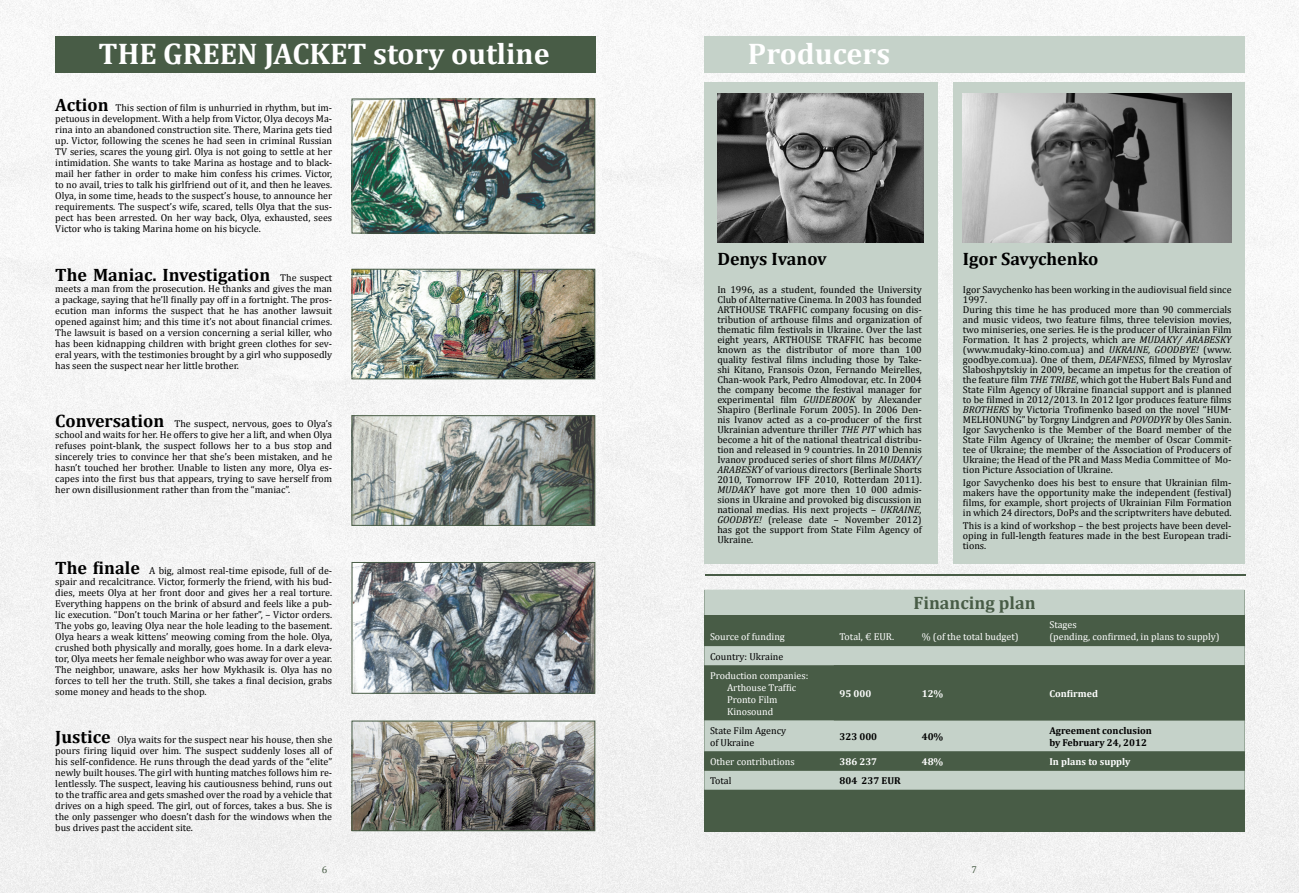
<style>
.page{position:relative;width:1299px;height:893px;background:#fff}
.page>*{position:absolute;margin:0;border:0;box-sizing:border-box;transform-origin:0 0}
.t1{font:700 30px "Cambria";color:#fff}
.t2{font:700 18px "Cambria";color:#000}
.t3{font:700 18px "Cambria";color:#485c46}
.t4{font:10px/10px "Cambria";color:#000;text-align:justify}
.t5{font:10px/12px "Cambria";color:#fff}
.t6{font:700 10px/12px "Cambria";color:#000}
.t7{font:700 10px "Cambria";color:#fff}
.t8{font:italic 10px "Cambria";color:#000}
.t9{font:10px "Cambria";color:#485c46}
.s1{font-weight:700;font-size:18px}
.s2{font-weight:400;font-size:10px}
.s3{font-style:italic}
</style>
<div class="page">
<div style="left:0;top:0;width:602px;height:893px;background:#f5f5f5"></div>
<div style="left:602px;top:0;width:696px;height:893px;background:#f4f4f4"></div>
<div style="left:55px;top:36px;width:540px;height:36px;background:#485c46"></div>
<img style="left:353px;top:101px;width:240px;height:130px">
<div style="left:351px;top:99px;width:244px;height:134px;border:1px solid #485c46"></div>
<img style="left:353px;top:271px;width:240px;height:106px">
<div style="left:351px;top:269px;width:244px;height:110px;border:1px solid #485c46"></div>
<img style="left:353px;top:417px;width:240px;height:107px">
<div style="left:351px;top:415px;width:244px;height:111px;border:1px solid #485c46"></div>
<img style="left:353px;top:564px;width:240px;height:128px">
<div style="left:351px;top:562px;width:244px;height:132px;border:1px solid #485c46"></div>
<img style="left:353px;top:723px;width:240px;height:106px">
<div style="left:351px;top:721px;width:244px;height:110px;border:1px solid #485c46"></div>
<div style="left:704px;top:36px;width:540px;height:36px;background:#c5d2c9"></div>
<div style="left:704px;top:590px;width:540px;height:241px;background:#485c46"></div>
<svg style="left:704px;top:590px;width:540px;height:200px;fill:#c5d2c9"></svg>
<svg style="left:704px;top:665px;width:540px;height:106px"></svg>
<div style="left:704px;top:82px;width:233px;height:481px;background:#c5d2c9"></div>
<img style="left:717px;top:94px;width:206px;height:149px">
<div style="left:952px;top:82px;width:292px;height:481px;background:#c5d2c9"></div>
<img style="left:962px;top:94px;width:269px;height:149px">
<hr style="left:705px;top:574px;width:540px;height:1px;background:#485c46">
<h1 class="t1" style="left:98px;top:36px;width:452px">THE GREEN JACKET story outline</h1>
<p class="t4" style="left:55px;top:102px;width:278px;line-height:11px"><span class="s1">Action</span> This section of film is unhurried in rhythm, but im&shy;petuous in development. With a help from Victor, Olya decoys Ma&shy;rina into an abandoned construction site. There, Marina gets tied up. Victor, following the scenes he had seen in criminal Russian TV series, scares the young girl. Olya is not going to settle at her intimidation. She wants to take Marina as hostage and to black&shy;mail her father in order to make him confess his crimes. Victor, to no avail, tries to talk his girlfriend out of it, and then he leaves.<br>Olya, in some time, heads to the suspect’s house, to announce her requirements. The suspect’s wife, scared, tells Olya that the sus&shy;pect has been arrested. On her way back, Olya, exhausted, sees Victor who is taking Marina home on his bicycle.</p>
<h2 class="t2" style="left:55px;top:264px;width:278px">The Maniac. Investigation <span class="s2">The suspect</span></h2>
<p class="t4" style="left:55px;top:283px;width:278px;line-height:11px">meets a man from the prosecution. He thanks and gives the man a package, saying that he’ll finally pay off in a fortnight. The pros&shy;ecution man informs the suspect that he has another lawsuit opened against him; and this time it’s not about financial crimes.<br>The lawsuit is based on a version concerning a serial killer, who has been kidnapping children with bright green clothes for sev&shy;eral years, with the testimonies brought by a girl who supposedly has seen the suspect near her little brother.</p>
<p class="t4" style="left:55px;top:418px;width:278px;line-height:11px"><span class="s1">Conversation</span> The suspect, nervous, goes to Olya’s school and waits for her. He offers to give her a lift, and when Olya refuses point-blank, the suspect follows her to a bus stop and sincerely tries to convince her that she’s been mistaken, and he hasn’t touched her brother. Unable to listen any more, Olya es&shy;capes into the first bus that appears, trying to save herself from her own disillusionment rather than from the “maniac”.</p>
<p class="t4" style="left:55px;top:565px;width:278px;line-height:11px"><span class="s1">The finale</span> A big, almost real-time episode, full of de&shy;spair and recalcitrance. Victor, formerly the friend, with his bud&shy;dies, meets Olya at her front door and gives her a real torture.<br>Everything happens on the brink of absurd and feels like a pub&shy;lic execution. “Don’t touch Marina or her father”, – Victor orders.<br>The yobs go, leaving Olya near the hole leading to the basement.<br>Olya hears a weak kittens’ meowing coming from the hole. Olya, crushed both physically and morally, goes home. In a dark eleva&shy;tor, Olya meets her female neighbor who was away for over a year.<br>The neighbor, unaware, asks her how Mykhasik is. Olya has no forces to tell her the truth. Still, she takes a final decision, grabs some money and heads to the shop.</p>
<p class="t4" style="left:55px;top:734px;width:278px;line-height:11px"><span class="s1">Justice</span> Olya waits for the suspect near his house, then she pours firing liquid over him. The suspect suddenly loses all of his self-confidence. He runs through the dead yards of the “elite” newly built houses. The girl with hunting matches follows him re&shy;lentlessly. The suspect, leaving his cautiousness behind, runs out to the traffic area and gets smashed over the road by a vehicle that drives on a high speed. The girl, out of forces, takes a bus. She is the only passenger who doesn’t dash for the windows when the bus drives past the accident site.</p>
<h1 class="t1" style="left:748px;top:36px;width:144px">Producers</h1>
<h2 class="t2" style="left:717px;top:248px;width:111px">Denys Ivanov</h2>
<p class="t4" style="left:717px;top:284px;width:206px">In 1996, as a student, founded the University Club of Alternative Cinema. In 2003 has founded ARTHOUSE TRAFFIC company focusing on dis&shy;tribution of arthouse films and organization of thematic film festivals in Ukraine. Over the last eight years, ARTHOUSE TRAFFIC has become known as the distributor of more than 100 quality festival films including those by Take&shy;shi Kitano, Fransois Ozon, Fernando Meirelles, Chan-wook Park, Pedro Almodovar, etc. In 2004 the company become the festival manager for experimental film <span class="s3">GUIDEBOOK</span></p>
<p class="t4" style="left:717px;top:394px;width:206px;text-indent:144px">by Alexander Shapiro (Berlinale Forum 2005). In 2006 Den&shy;nis Ivanov acted as a co-producer of the first Ukrainian adventure thriller <span class="s3">THE PIT</span> which has become a hit of the national theatrical distribu&shy;tion and released in 9 countries. In 2010 Dennis Ivanov produced series of short films <span class="s3">MUDAKY</span></p>
<p class="t8" style="left:917px;top:453px;width:6px">/</p>
<p class="t4" style="left:717px;top:464px;width:206px;text-align:right">of various directors (Berlinale Shorts<br>2010, Tomorrow IFF 2010, Rotterdam 2011).</p>
<p class="t8" style="left:717px;top:483px;width:15px">MUDAKY</p>
<p class="t8" style="left:717px;top:463px;width:7px">ARABESKY</p>
<p class="t4" style="left:717px;top:484px;width:206px;text-indent:43px">have got more then 10 000 admis&shy;sions in Ukraine and provoked big discussion in national medias. His next projects – <span class="s3">UKRAINE, GOODBYE!</span> (release date – November 2012) has got the support from State Film Agency of Ukraine.</p>
<h2 class="t2" style="left:962px;top:248px;width:137px">Igor Savychenko</h2>
<p class="t4" style="left:962px;top:284px;width:270px;text-align:left">Igor Savychenko has been working in the audiovisual field since 1997.<br>During this time he has produced more than 90 commercials and music videos, two feature films, three television movies, two miniseries, one series. He is the producer of Ukrainian Film Formation. It has 2 projects, which are <span class="s3">MUDAKY</span></p>
<p class="t4" style="left:962px;top:334px;width:270px;text-align:left;text-indent:215px"><span class="s3">/ ARABESKY </span>(www.mudaky-kino.com.ua) and <span class="s3">UKRAINE, GOODBYE!</span> (www. goodbye.com.ua). One of them, <span class="s3">DEAFNESS</span>, filmed by Myroslav Slaboshpytskiy in 2009, became an impetus for the creation of the feature film <span class="s3">THE TRIBE</span>, which got the Hubert Bals Fund and State Film Agency of Ukraine financial support and is planned to be filmed in 2012/2013. In 2012 Igor produces feature films <span class="s3">BROTHERS</span> by Victoria Trofimenko based on the novel “Hum - melhonung</p>
<p class="t4" style="left:962px;top:414px;width:270px;text-indent:59px">” by Torgny Lindgren and <span class="s3">POVODYR</span> by Oles Sanin.<br>Igor Savychenko is the Member of the Board member of the State Film Agency of Ukraine; the member of Oscar Commit&shy;tee of Ukraine; the member of the Association of Producers of Ukraine; the Head of the PR and Mass Media Committee of Mo&shy;tion Picture Association of Ukraine.</p>
<p class="t4" style="left:962px;top:477px;width:270px">Igor Savychenko does his best to ensure that Ukrainian film&shy;makers have the opportunity make the independent (festival) films, for example, short projects of Ukrainian Film Formation in which 24 directors, DoPs and the scriptwriters have debuted.</p>
<p class="t4" style="left:962px;top:520px;width:270px">This is a kind of workshop – the best projects have been devel&shy;oping in full-length features made in the best European tradi&shy;tions.</p>
<h2 class="t3" style="left:913px;top:592px;width:124px">Financing plan</h2>
<p class="t5" style="left:710px;top:631px;width:76px">Source of funding</p>
<p class="t5" style="left:839px;top:631px;width:56px">Total, € EUR.</p>
<p class="t5" style="left:921px;top:631px;width:98px">% (of the total budget)</p>
<p class="t5" style="left:1049px;top:619px;width:172px">Stages<br>(pending, confirmed, in plans to supply)</p>
<p class="t4" style="left:710px;top:651px;width:75px">Country: Ukraine</p>
<p class="t5" style="left:727px;top:669px;width:83px;text-indent:-17px">Production companies:<br>Arthouse Traffic<br>Pronto Film<br>Kinosound</p>
<p class="t7" style="left:839px;top:687px;width:33px">95 000</p>
<p class="t7" style="left:921px;top:687px;width:23px">12%</p>
<p class="t7" style="left:1049px;top:687px;width:50px">Confirmed</p>
<p class="t4" style="left:710px;top:724px;width:78px;line-height:12px">State Film Agency of Ukraine</p>
<p class="t6" style="left:839px;top:730px;width:39px">323 000</p>
<p class="t6" style="left:921px;top:730px;width:23px">40%</p>
<p class="t6" style="left:1049px;top:724px;width:104px">Agreement conclusion by February 24, 2012</p>
<p class="t5" style="left:710px;top:755px;width:86px">Other contributions</p>
<p class="t7" style="left:839px;top:755px;width:39px">386 237</p>
<p class="t7" style="left:921px;top:755px;width:23px">48%</p>
<p class="t7" style="left:1049px;top:755px;width:83px">In plans to supply</p>
<p class="t4" style="left:710px;top:776px;width:23px">Total</p>
<p class="t6" style="left:839px;top:774px;width:63px">804 237 EUR</p>
<p class="t9" style="left:322px;top:864px;width:7px">6</p>
<p class="t9" style="left:971px;top:864px;width:7px">7</p>
</div>
